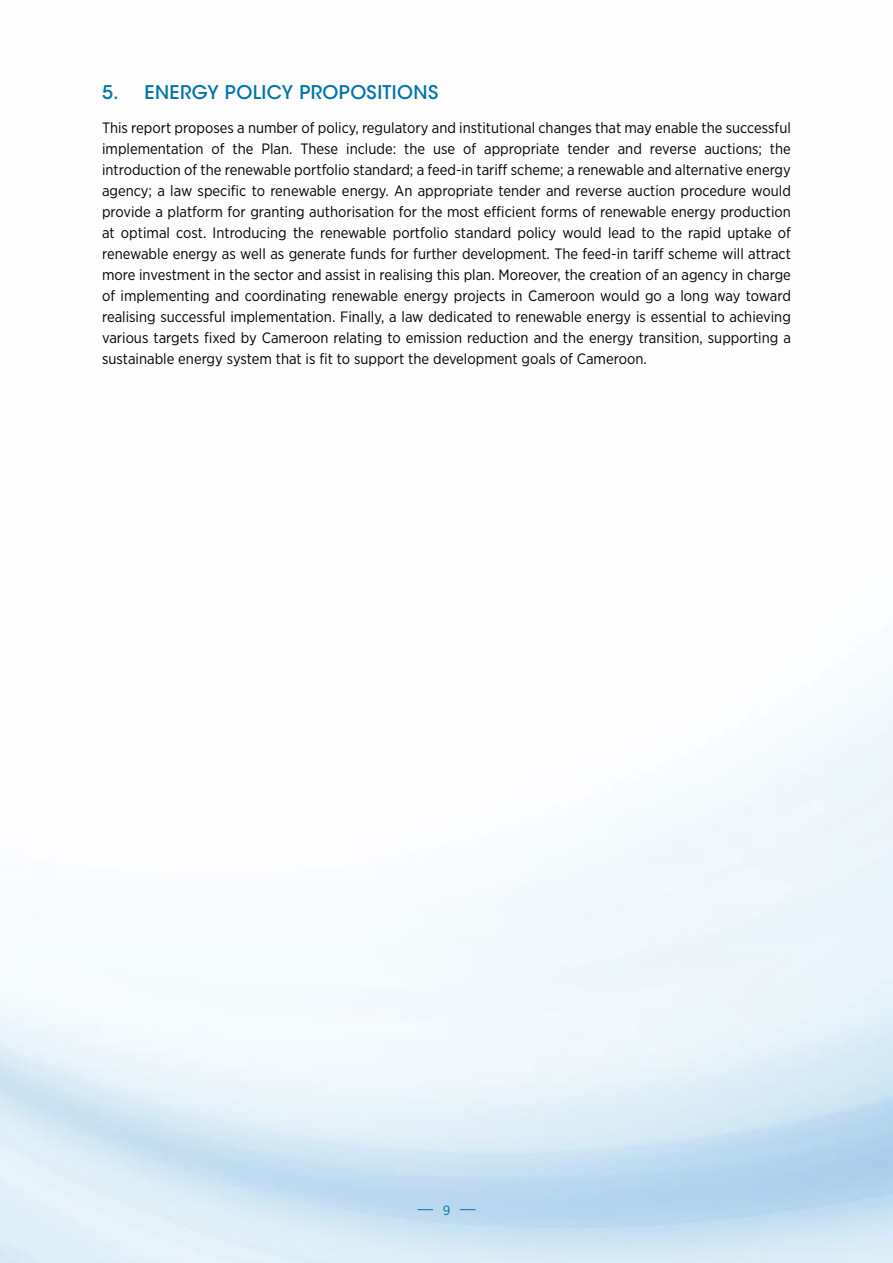
<style>
.page{position:relative;width:893px;height:1263px;background:#fff}
.page>*{position:absolute;margin:0;border:0;box-sizing:border-box;transform-origin:0 0}
.t1{font:500 18.75px "ITC Avant Garde Std";letter-spacing:.02em;color:#0073ab}
.t2{font:15px/21px "Gotham Narrow";color:#000;text-align:justify}
.t3{font:13.5px "Gotham Narrow";color:#0073ab}
</style>
<div class="page">
<svg style="left:418px;top:1209px;width:15px;height:1px"></svg>
<svg style="left:460px;top:1209px;width:15px;height:1px"></svg>
<p class="t1" style="left:102px;top:80px;width:338px">5. ENERGY POLICY PROPOSITIONS</p>
<p class="t2" style="left:102px;top:117px;width:690px">This report proposes a number of policy, regulatory and institutional changes that may enable the successful implementation of the Plan. These include: the use of appropriate tender and reverse auctions; the introduction of the renewable portfolio standard; a feed-in tariff scheme; a renewable and alternative energy agency; a law specific to renewable energy. An appropriate tender and reverse auction procedure would provide a platform for granting authorisation for the most efficient forms of renewable energy production at optimal cost. Introducing the renewable portfolio standard policy would lead to the rapid uptake of renewable energy as well as generate funds for further development. The feed-in tariff scheme will attract more investment in the sector and assist in realising this plan. Moreover, the creation of an agency in charge of implementing and coordinating renewable energy projects in Cameroon would go a long way toward realising successful implementation. Finally, a law dedicated to renewable energy is essential to achieving various targets fixed by Cameroon relating to emission reduction and the energy transition, supporting a sustainable energy system that is fit to support the development goals of Cameroon.</p>
<p class="t3" style="left:443px;top:1201px;width:9px">9</p>
</div>
